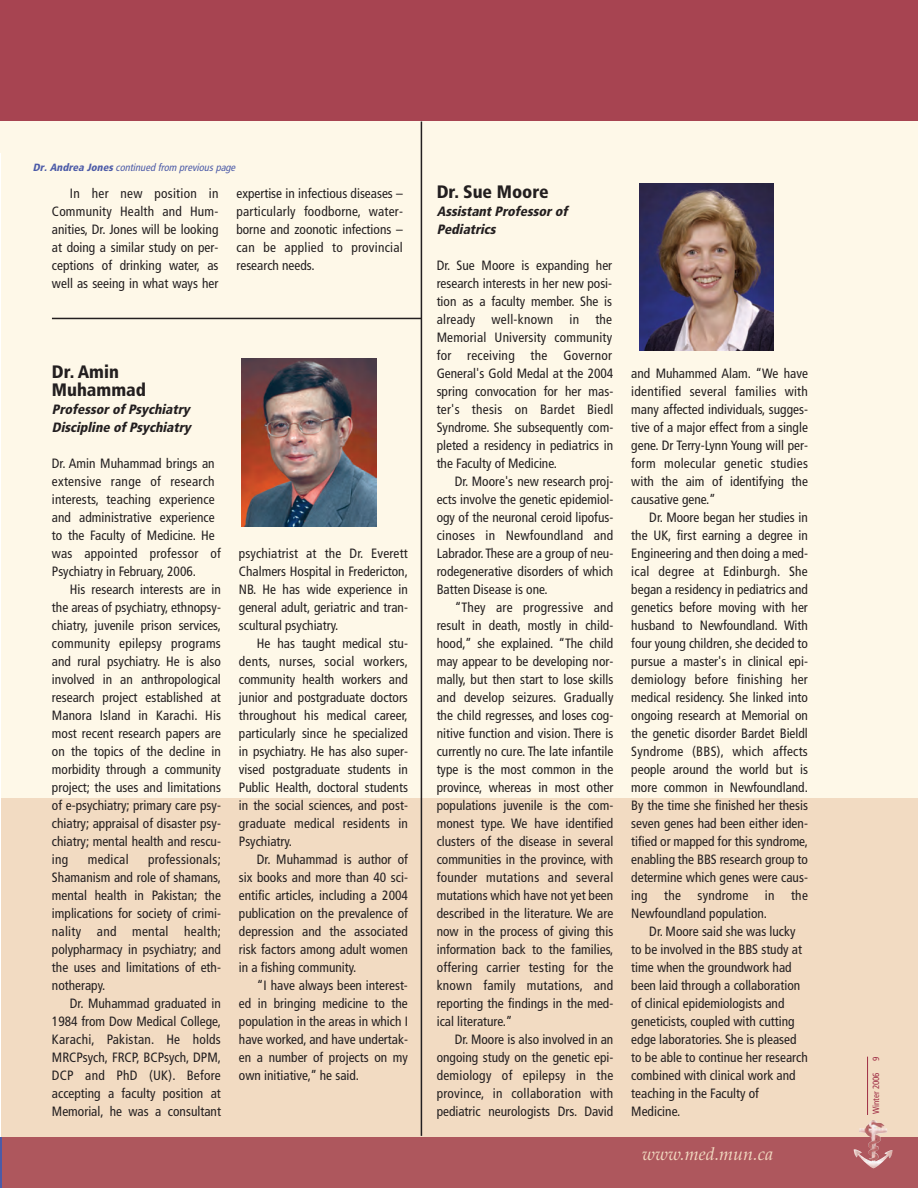
<style>
.page{position:relative;width:918px;height:1188px;background:#fff}
.page>*{position:absolute;margin:0;border:0;box-sizing:border-box;transform-origin:0 0}
.t1{font:900 condensed 18px/18px "Frutiger";color:#231f20}
.t2{font:italic 18px "Palatino";color:#f2dbc2}
.t3{font:condensed 13.5px/18px "Frutiger";color:#231f20;text-align:justify}
.t4{font:italic 900 condensed 13.5px/18px "Frutiger";color:#231f20}
.t5{font:condensed 13.5px "Frutiger";letter-spacing:.02em;color:#231f20}
.t6{font:italic condensed 10.5px "Frutiger";color:#4c5ba8}
.t7{font:condensed 9px "Frutiger";color:#9f2e45}
.s1{font-weight:900}
</style>
<div class="page">
<div style="left:1px;top:0;width:917px;height:1188px;background:#fef8e8"></div>
<div style="left:1px;top:798px;width:917px;height:390px;background:#f2dbc2"></div>
<div style="left:0;top:0;width:918px;height:149px;background:#a74451"></div>
<div style="left:1px;top:122px;width:917px;height:31px;background:#fef8e8"></div>
<div style="left:1px;top:1137px;width:917px;height:51px;background:#ae575d"></div>
<hr style="left:0;top:1137px;width:1px;height:51px;background:#4c5ba8">
<img style="left:242px;top:358px;width:134px;height:169px">
<hr style="left:52px;top:318px;width:370px;height:1px;background:#231f20">
<img style="left:639px;top:183px;width:135px;height:168px">
<img style="left:854px;top:1120px;width:39px;height:48px">
<hr style="left:867px;top:1057px;width:1px;height:58px;background:#9f2e45">
<hr style="left:421px;top:121px;width:1px;height:1015px;background:#231f20">
<p class="t6" style="left:33px;top:163px;width:206px"><span class="s1">Dr. Andrea Jones</span> continued from previouspage</p>
<p class="t3" style="left:52px;top:185px;width:168px;text-indent:18px">In her new position in Community Health and Hum&shy;anities, Dr. Jones will be looking at doing a similar study on per&shy;ceptions of drinking water, as well as seeing in what ways her</p>
<p class="t3" style="left:236px;top:185px;width:168px">expertise in infectious diseases – particularly foodborne, water&shy;borne and zoonotic infections – can be applied to provincial research needs.</p>
<h1 class="t1" style="left:52px;top:364px;width:96px">Dr. Amin<br>Muhammad</h1>
<p class="t4" style="left:52px;top:401px;width:140px">Professor of Psychiatry<br>Discipline of Psychiatry</p>
<p class="t3" style="left:52px;top:455px;width:170px;text-align:left">Dr. Amin Muhammad brings an extensive range of research interests, teaching experience and administrative experience to the Faculty of Medicine. He was appointed professor of<br>Psychiatry in February, 2006.</p>
<p class="t3" style="left:52px;top:581px;width:171px;text-indent:18px">His research interests are in the areas of psychiatry, ethnopsy&shy;chiatry, juvenile prison services, community epilepsy programs and rural psychiatry. He is also involved in an anthropological research project established at Manora Island in Karachi. His most recent research papers are on the topics of the decline in morbidity through a community project; the uses and limitations of e-psychiatry; primary care psy&shy;chiatry; appraisal of disaster psy&shy;chiatry; mental health and rescu&shy;ing</p>
<p class="t3" style="left:52px;top:851px;width:171px;text-indent:96px">professionals; Shamanism and role of shamans, mental health in Pakistan; the implications for society of crimi&shy;nality and mental health; polypharmacy in psychiatry; and the uses and limitations of eth&shy;notherapy.</p>
<p class="t3" style="left:52px;top:995px;width:171px;text-indent:18px">Dr. Muhammad graduated in 1984 from Dow Medical College, Karachi, Pakistan. He holds MRCPsych, FRCP, BCPsych, DPM, DCP and PhD (UK). Before accepting a faculty position at Memorial, he was a consultant</p>
<p class="t5" style="left:88px;top:854px;width:42px">medical</p>
<p class="t3" style="left:239px;top:545px;width:171px">psychiatrist at the Dr. Everett Chalmers Hospital in Fredericton, NB. He has wide experience in general adult, geriatric and tran&shy;scultural psychiatry.</p>
<p class="t3" style="left:239px;top:635px;width:171px;text-indent:18px">He has taught medical stu&shy;dents, nurses, social workers, community health workers and junior and postgraduate doctors throughout his medical career, particularly since he specialized in psychiatry. He has also super&shy;vised postgraduate students in Public Health, doctoral students in the social sciences, and post&shy;graduate medical residents in Psychiatry.</p>
<p class="t3" style="left:239px;top:851px;width:171px;text-indent:18px">Dr. Muhammad is author of six books and more than 40 sci&shy;entific articles, including a 2004 publication on the prevalence of depression and the associated risk factors among adult women in a fishing community.</p>
<p class="t3" style="left:239px;top:977px;width:171px;text-indent:18px">“I have always been interest&shy;ed in bringing medicine to the population in the areas in which I have worked, and have undertak&shy;en a number of projects on my own initiative,” he said.</p>
<h1 class="t1" style="left:437px;top:184px;width:113px">Dr. Sue Moore</h1>
<p class="t4" style="left:437px;top:203px;width:132px">Assistant Professor of<br>Pediatrics</p>
<p class="t3" style="left:437px;top:257px;width:178px">Dr. Sue Moore is expanding her research interests in her new posi&shy;tion as a faculty member. She is already well-known in the Memorial University community for receiving the Governor General's Gold Medal at the 2004 spring convocation for her mas&shy;ter's thesis on Bardet Biedl Syndrome. She subsequently com&shy;pleted a residency in pediatrics in the Faculty of Medicine.</p>
<p class="t3" style="left:437px;top:473px;width:178px;text-indent:18px">Dr. Moore's new research proj&shy;ects involve the genetic epidemiol&shy;ogy of the neuronal ceroid lipofus&shy;cinoses in Newfoundland and Labrador. These are a group of neu&shy;rodegenerative disorders of which Batten Disease is one.</p>
<p class="t3" style="left:437px;top:599px;width:178px;text-indent:18px">“They are progressive and result in death, mostly in child&shy;hood,” she explained. “The child may appear to be developing nor&shy;mally, but then start to lose skills and develop seizures. Gradually the child regresses, and loses cog&shy;nitive function and vision. There is currently no cure. The late infantile type is the most common in the province, whereas in most other populations juvenile is the com&shy;monest type. We have identified clusters of the disease in several communities in the province, with founder mutations and several mutations which have not yet been described in the literature. We are now in the process of giving this information back to the families, offering carrier testing for the known family mutations, and reporting the findings in the med&shy;ical literature.”</p>
<p class="t3" style="left:437px;top:1031px;width:178px;text-indent:18px">Dr. Moore is also involved in an ongoing study on the genetic epi&shy;demiology of epilepsy in the province, in collaboration with pediatric neurologists Drs. David</p>
<p class="t3" style="left:631px;top:365px;width:178px">and Muhammed Alam. “We have identified several families with many affected individuals, sugges&shy;tive of a major effect from a single gene. Dr Terry-Lynn Young will per&shy;form molecular genetic studies with the aim of identifying the causative gene.”</p>
<p class="t3" style="left:631px;top:509px;width:178px;text-indent:18px">Dr. Moore began her studies in the UK, first earning a degree in Engineering and then doing a med&shy;ical degree at Edinburgh. She began a residency in pediatrics and genetics before moving with her husband to Newfoundland. With four young children, she decided to pursue a master's in clinical epi&shy;demiology before finishing her medical residency. She linked into ongoing research at Memorial on the genetic disorder Bardet Bieldl Syndrome (BBS), which affects people around the world but is more common in Newfoundland.<br>By the time she finished her thesis seven genes had been either iden&shy;tified or mapped for this syndrome, enabling the BBS research group to determine which genes were caus&shy;ing the syndrome in the Newfoundland population.</p>
<p class="t3" style="left:631px;top:923px;width:178px;text-align:left;text-indent:18px">Dr. Moore said she was lucky to be involved in the BBS study at time when the groundwork had been laid through a collaboration of clinical epidemiologists and geneticists, coupled with cutting edge laboratories. She is pleased to be able to continue her research combined with clinical work and teaching in the Faculty of<br>Medicine.</p>
<h1 class="t2" style="left:642px;top:1144px;width:132px">www.med.mun.ca</h1>
<p class="t7" style="left:872px;top:1114px;width:59px;rotate:-90deg">Winter 2006 9</p>
</div>
